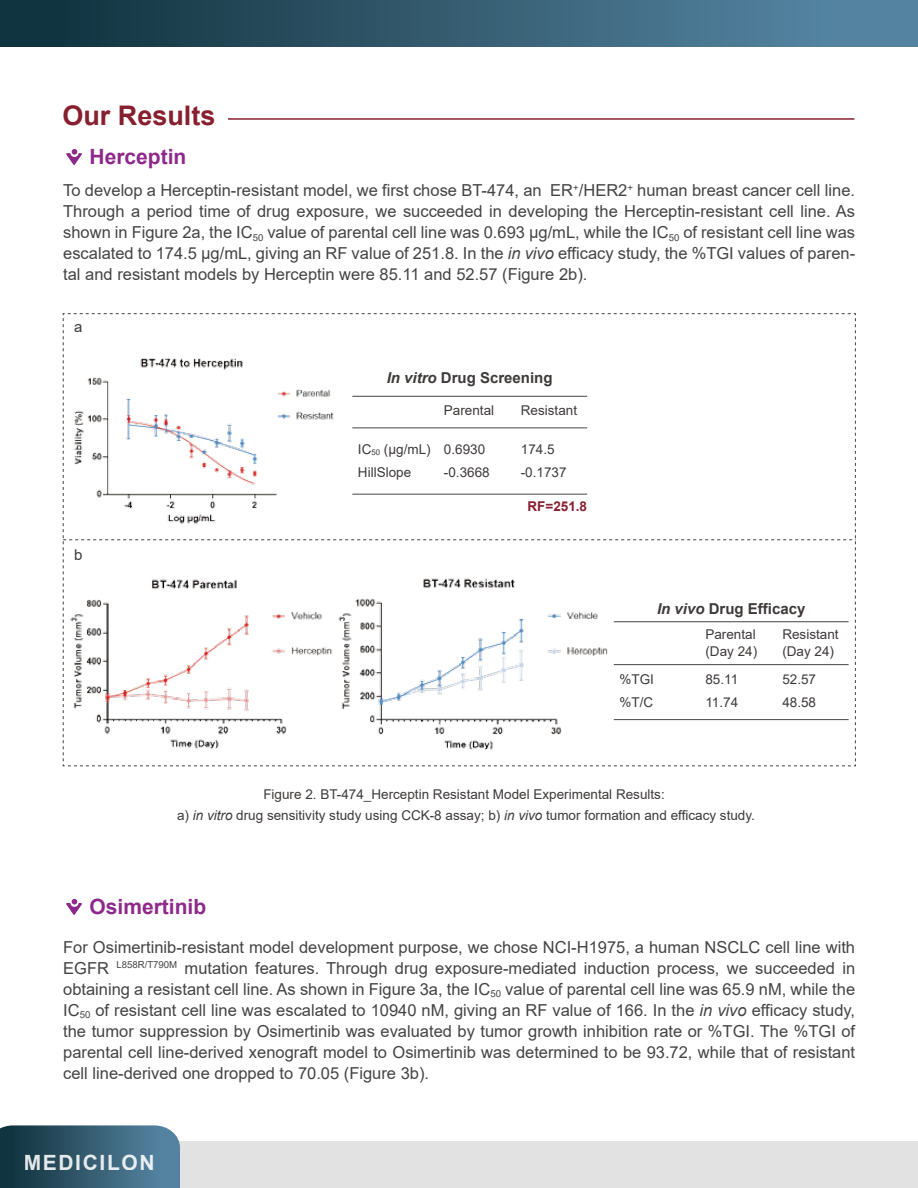
<style>
.page{position:relative;width:918px;height:1188px;background:#fff}
.page>*{position:absolute;margin:0;border:0;box-sizing:border-box;transform-origin:0 0}
.t1{font:700 27px "Arial";color:#871f2f}
.t2{font:700 21px "Arial";color:#8d298b}
.t3{font:700 21px "Arial";letter-spacing:.08em;color:#fff}
.t4{font:16.5px/21px "Arial";color:#444;text-align:justify}
.t5{font:700 15px "Arial";color:#3e3a39}
.t6{font:15px "Arial";color:#3e3a39}
.t7{font:13.5px/16.2px "Arial";color:#3e3a39}
.t8{font:700 13.5px "Arial";color:#871f2f}
.s1{font-style:italic}
</style>
<div class="page">
<div style="left:0;top:0;width:918px;height:47px;background:linear-gradient(to right,#0f2f3a,#5a8aa9)"></div>
<hr style="left:228px;top:118px;width:626px;height:2px;background:#871f2f">
<svg style="left:66px;top:899px;width:16px;height:16px"></svg>
<div style="left:0;top:1141px;width:918px;height:47px;background:#e2e2e2"></div>
<svg style="left:0;top:1125px;width:180px;height:63px;background:#375f73"></svg>
<svg style="left:66px;top:149px;width:16px;height:16px"></svg>
<svg style="left:63px;top:313px;width:793px;height:454px"></svg>
<img style="left:66px;top:350px;width:276px;height:182px">
<hr style="left:352px;top:494px;width:235px;height:1px;background:#444">
<hr style="left:352px;top:396px;width:235px;height:1px;background:#444">
<hr style="left:352px;top:428px;width:235px;height:1px;background:#444">
<hr style="left:614px;top:719px;width:235px;height:1px;background:#444">
<hr style="left:614px;top:621px;width:235px;height:1px;background:#444">
<hr style="left:614px;top:664px;width:235px;height:1px;background:#444">
<h1 class="t1" style="left:62px;top:97px;width:155px">Our Results</h1>
<p class="t2" style="left:90px;top:142px;width:98px">Herceptin</p>
<p class="t4" style="left:63px;top:180px;width:793px">To develop a Herceptin-resistant model, we first chose BT-474, an ER<sup>+</sup>/HER2<sup>+</sup> human breast cancer cell line.<br>Through a period time of drug exposure, we succeeded in developing the Herceptin-resistant cell line. As shown in Figure 2a, the IC<sub>50</sub> value of parental cell line was 0.693 μg/mL, while the IC<sub>50</sub> of resistant cell line was escalated to 174.5 μg/mL, giving an RF value of 251.8. In the <span class="s1">in vivo</span> efficacy study, the %TGI values of paren&shy;tal and resistant models by Herceptin were 85.11 and 52.57 (Figure 2b).</p>
<p class="t6" style="left:74px;top:317px;width:10px">a</p>
<p class="t6" style="left:74px;top:545px;width:10px">b</p>
<p class="t5" style="left:387px;top:368px;width:167px"><span class="s1">In vitro</span> Drug Screening</p>
<p class="t7" style="left:444px;top:402px;width:52px">Parental</p>
<p class="t7" style="left:521px;top:402px;width:58px">Resistant</p>
<p class="t7" style="left:358px;top:441px;width:129px">IC<sub>50</sub> (μg/mL) 0.6930</p>
<p class="t7" style="left:521px;top:441px;width:35px">174.5</p>
<p class="t7" style="left:358px;top:464px;width:55px">HillSlope</p>
<p class="t7" style="left:444px;top:464px;width:47px">-0.3668</p>
<p class="t7" style="left:521px;top:464px;width:47px">-0.1737</p>
<p class="t8" style="left:527px;top:496px;width:61px">RF=251.8</p>
<p class="t5" style="left:657px;top:598px;width:150px"><span class="s1">In vivo</span> Drug Efficacy</p>
<p class="t7" style="left:705px;top:626px;width:53px">Parental (Day 24)</p>
<p class="t7" style="left:782px;top:626px;width:58px">Resistant (Day 24)</p>
<p class="t7" style="left:619px;top:671px;width:36px">%TGI</p>
<p class="t7" style="left:705px;top:671px;width:34px">85.11</p>
<p class="t7" style="left:782px;top:671px;width:35px">52.57</p>
<p class="t7" style="left:619px;top:694px;width:35px">%T/C</p>
<p class="t7" style="left:705px;top:694px;width:34px">11.74</p>
<p class="t7" style="left:782px;top:694px;width:35px">48.58</p>
<p class="t7" style="left:177px;top:784px;width:579px;line-height:21px;text-align:center">Figure 2. BT-474_Herceptin Resistant Model Experimental Results:<br>a) <span class="s1">in vitro</span> drug sensitivity study using CCK-8 assay; b) <span class="s1">in vivo</span> tumor formation and efficacy study.</p>
<p class="t2" style="left:90px;top:892px;width:118px">Osimertinib</p>
<p class="t4" style="left:63px;top:936px;width:794px">For Osimertinib-resistant model development purpose, we chose NCI-H1975, a human NSCLC cell line with EGFR <sup>L858R/T790M</sup> mutation features. Through drug exposure-mediated induction process, we succeeded in obtaining a resistant cell line. As shown in Figure 3a, the IC<sub>50</sub> value of parental cell line was 65.9 nM, while the IC<sub>50</sub> of resistant cell line was escalated to 10940 nM, giving an RF value of 166. In the <span class="s1">in vivo</span> efficacy study, the tumor suppression by Osimertinib was evaluated by tumor growth inhibition rate or %TGI. The %TGI of parental cell line-derived xenograft model to Osimertinib was determined to be 93.72, while that of resistant cell line-derived one dropped to 70.05 (Figure 3b).</p>
<p class="t3" style="left:24px;top:1147px;width:133px">MEDICILON</p>
</div>
